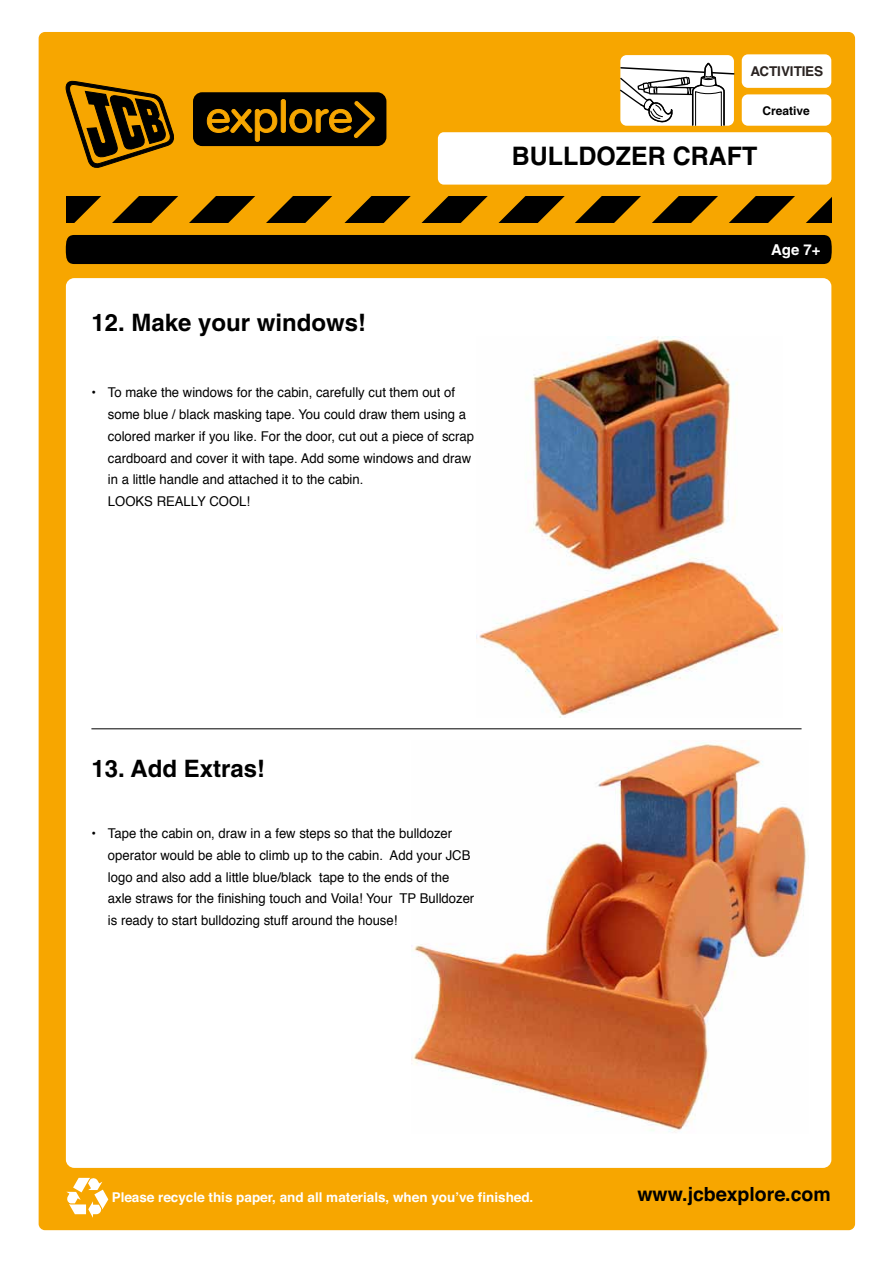
<style>
.page{position:relative;width:893px;height:1263px;background:#fff}
.page>*{position:absolute;margin:0;border:0;box-sizing:border-box;transform-origin:0 0}
.t1{font:700 25.5px "Helvetica";color:#000}
.t2{font:700 24px "Helvetica";color:#000}
.t3{font:700 19.5px "Helvetica";color:#000}
.t4{font:700 15px "Helvetica";color:#fff}
.t5{font:13.5px/21.8px "Helvetica";color:#000}
.t6{font:700 13.5px "Helvetica";color:#fff}
.t7{font:700 13.5px "Helvetica";letter-spacing:-.005em;color:#2a2321}
.t8{font:700 12px "Helvetica";color:#000}
</style>
<div class="page">
<div style="left:39px;top:32px;width:816px;height:1198px;background:#f7a600;border-radius:6px"></div>
<div style="left:66px;top:278px;width:765px;height:890px;background:#fff;border-radius:8px"></div>
<svg style="left:66px;top:196px;width:765px;height:27px"></svg>
<svg style="left:66px;top:1177px;width:42px;height:41px"></svg>
<div style="left:193px;top:92px;width:193px;height:54px;background:#000;border-radius:9px"></div>
<svg style="left:66px;top:80px;width:108px;height:88px"></svg>
<svg style="left:207px;top:109px;width:70px;height:33px"></svg>
<hr style="left:281px;top:100px;width:4px;height:32px;background:#f7a600;border-radius:2px">
<div style="left:281px;top:99px;width:5px;height:34px;border:1px solid #f7a600;border-radius:2px"></div>
<svg style="left:289px;top:100px;width:87px;height:39px"></svg>
<div style="left:438px;top:132px;width:393px;height:53px;background:#fff;border-radius:6px"></div>
<div style="left:620px;top:55px;width:114px;height:71px;background:#fff;border-radius:6px"></div>
<div style="left:742px;top:94px;width:89px;height:32px;background:#fff;border-radius:6px"></div>
<div style="left:742px;top:54px;width:89px;height:34px;background:#fff;border-radius:6px"></div>
<div style="left:66px;top:235px;width:766px;height:29px;background:#000"></div>
<img style="left:411px;top:742px;width:397px;height:390px">
<div style="left:84px;top:239px;width:362px;height:23px;background:#000;border-radius:9px"></div>
<svg style="left:620px;top:64px;width:115px;height:62px"></svg>
<hr style="left:91px;top:728px;width:710px;height:1px;background:#000">
<img style="left:477px;top:336px;width:306px;height:381px">
<p class="t7" style="left:750px;top:61px;width:74px">ACTIVITIES</p>
<p class="t8" style="left:762px;top:103px;width:49px">Creative</p>
<h2 class="t2" style="left:91px;top:308px;width:276px">12. Make your windows!</h2>
<p class="t5" style="left:108px;top:382px;width:368px;text-indent:-16px">• To make the windows for the cabin, carefully cut them out of some blue / black masking tape. You could draw them using a colored marker if you like. For the door, cut out a piece of scrap cardboard and cover it with tape. Add some windows and draw in a little handle and attached it to the cabin.<br>LOOKS REALLY COOL!</p>
<h1 class="t1" style="left:512px;top:141px;width:247px">Bulldozer Craft</h1>
<p class="t4" style="left:771px;top:241px;width:51px">Age 7+</p>
<h2 class="t2" style="left:91px;top:753px;width:175px">13. Add Extras!</h2>
<p class="t5" style="left:108px;top:823px;width:368px;text-indent:-16px">• Tape the cabin on, draw in a few steps so that the bulldozer operator would be able to climb up to the cabin. Add your JCB logo and also add a little blue/black tape to the ends of the axle straws for the finishing touch and Voila! Your TP Bulldozer is ready to start bulldozing stuff around the house!</p>
<p class="t6" style="left:112px;top:1186px;width:423px">Please recycle this paper, and all materials, when you’ve finished.</p>
<h3 class="t3" style="left:637px;top:1179px;width:195px">www.jcbexplore.com</h3>
</div>
